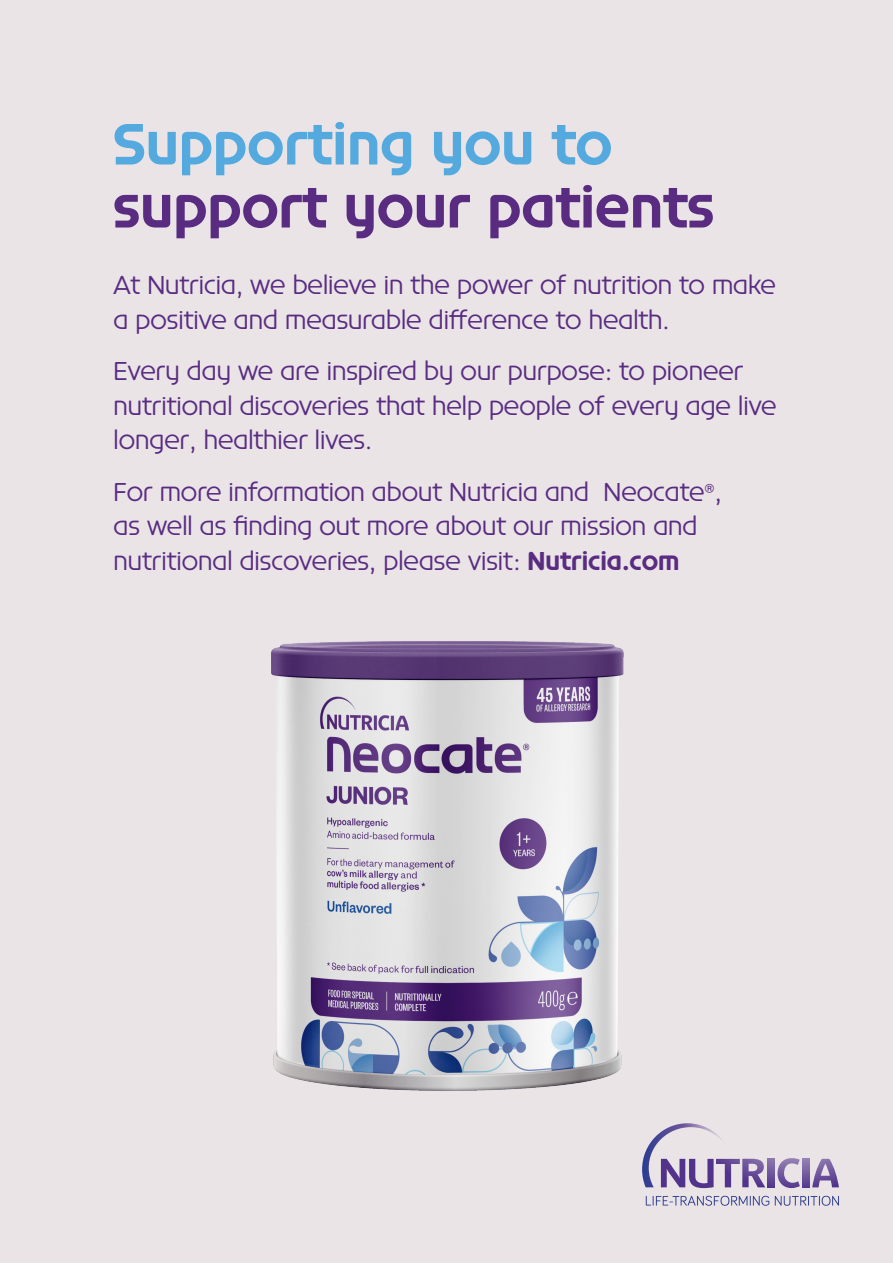
<style>
.page{position:relative;width:893px;height:1263px;background:#eae4e6}
.page>*{position:absolute;margin:0;border:0;box-sizing:border-box;transform-origin:0 0}
.t1{font:700 54px "Constellation TL Pro";color:#592c82}
.t2{font:700 54px "Constellation TL Pro";color:#54aadf}
.t3{font:24px/34.5px "Constellation TL Pro";color:#592c82}
.s1{font-weight:700}
</style>
<div class="page">
<img style="left:271px;top:641px;width:352px;height:450px">
<svg style="left:803px;top:1159px;width:6px;height:28px"></svg>
<svg style="left:812px;top:1159px;width:27px;height:28px"></svg>
<svg style="left:777px;top:1158px;width:23px;height:30px"></svg>
<svg style="left:768px;top:1159px;width:6px;height:28px"></svg>
<svg style="left:646px;top:1196px;width:123px;height:10px"></svg>
<svg style="left:775px;top:1196px;width:64px;height:10px"></svg>
<svg style="left:642px;top:1123px;width:123px;height:65px"></svg>
<p class="t2" style="left:113px;top:108px;width:501px">Supporting you to</p>
<p class="t1" style="left:113px;top:171px;width:603px">support your patients</p>
<p class="t3" style="left:114px;top:268px;width:664px">At Nutricia, we believe in the power of nutrition to make a positive and measurable difference to health.</p>
<p class="t3" style="left:114px;top:354px;width:665px">Every day we are inspired by our purpose: to pioneer nutritional discoveries that help people of every age live longer, healthier lives.</p>
<p class="t3" style="left:114px;top:474px;width:610px">For more information about Nutricia and Neocate®, as well as finding out more about our mission and nutritional discoveries, please visit: <span class="s1">Nutricia.com</span></p>
</div>
